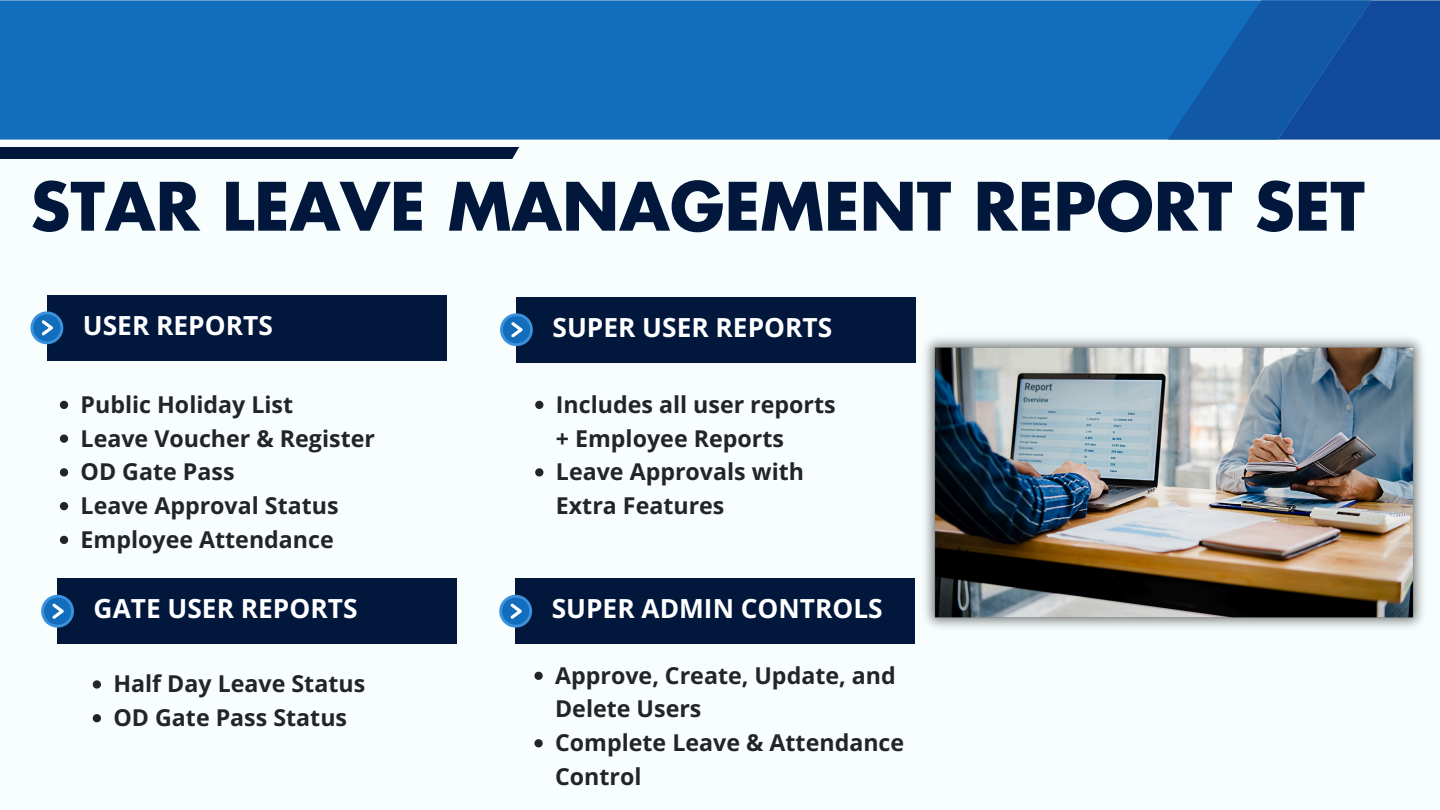
<style>
.page{position:relative;width:1440px;height:810px;background:#f8fefe}
.page>*{position:absolute;margin:0;border:0;box-sizing:border-box;transform-origin:0 0}
.t1{font:700 64.9px "Futura LT Pro";color:#01183c}
.t2{font:700 26.3px "Open Sans";color:#fff}
.t3{font:700 23.2px/33.8px "Open Sans";color:#232427}
</style>
<div class="page">
<div style="left:0;top:0;width:1168px;height:140px;background:#126dbc"></div>
<svg style="left:1168px;top:0;width:271px;height:140px"></svg>
<div style="left:0;top:147px;width:519px;height:11px;background:#01183c"></div>
<div style="left:47px;top:295px;width:399px;height:66px;background:#01183c"></div>
<svg style="left:30px;top:311px;width:33px;height:33px"></svg>
<div style="left:33px;top:314px;width:27px;height:27px;background:#126dbc;border-radius:50%"></div>
<svg style="left:42px;top:320px;width:11px;height:16px"></svg>
<svg style="left:60px;top:401px;width:8px;height:8px"></svg>
<svg style="left:60px;top:435px;width:8px;height:8px"></svg>
<svg style="left:60px;top:468px;width:8px;height:9px"></svg>
<svg style="left:60px;top:502px;width:8px;height:8px"></svg>
<svg style="left:60px;top:536px;width:8px;height:8px"></svg>
<div style="left:516px;top:297px;width:400px;height:66px;background:#01183c"></div>
<svg style="left:500px;top:313px;width:33px;height:33px"></svg>
<div style="left:503px;top:316px;width:27px;height:27px;background:#126dbc;border-radius:50%"></div>
<svg style="left:511px;top:322px;width:12px;height:16px"></svg>
<div style="left:58px;top:578px;width:399px;height:66px;background:#01183c"></div>
<svg style="left:41px;top:595px;width:33px;height:33px"></svg>
<div style="left:44px;top:598px;width:27px;height:27px;background:#126dbc;border-radius:50%"></div>
<svg style="left:52px;top:603px;width:12px;height:16px"></svg>
<div style="left:516px;top:578px;width:399px;height:66px;background:#01183c"></div>
<svg style="left:499px;top:595px;width:33px;height:33px"></svg>
<div style="left:502px;top:598px;width:27px;height:27px;background:#126dbc;border-radius:50%"></div>
<svg style="left:510px;top:603px;width:12px;height:16px"></svg>
<img style="left:925px;top:337px;width:498px;height:291px">
<svg style="left:535px;top:401px;width:8px;height:8px"></svg>
<svg style="left:535px;top:468px;width:8px;height:9px"></svg>
<svg style="left:93px;top:680px;width:8px;height:9px"></svg>
<svg style="left:93px;top:714px;width:8px;height:8px"></svg>
<svg style="left:534px;top:672px;width:9px;height:8px"></svg>
<svg style="left:534px;top:739px;width:9px;height:8px"></svg>
<p class="t1" style="left:30px;top:177px;width:1336px">STAR LEAVE MANAGEMENT REPORT SET</p>
<p class="t2" style="left:83px;top:307px;width:191px">USER REPORTS</p>
<p class="t2" style="left:553px;top:308px;width:281px">SUPER USER REPORTS</p>
<p class="t3" style="left:81px;top:387px;width:214px">Public Holiday List</p>
<h1 class="t3" style="left:81px;top:421px;width:296px">Leave Voucher &amp; Register</h1>
<h2 class="t3" style="left:81px;top:454px;width:155px">OD Gate Pass</h2>
<p class="t3" style="left:81px;top:488px;width:260px">Leave Approval Status</p>
<p class="t3" style="left:81px;top:522px;width:255px">Employee Attendance</p>
<p class="t3" style="left:556px;top:387px;width:281px">Includes all user reports + Employee Reports</p>
<p class="t3" style="left:556px;top:454px;width:250px">Leave Approvals with<br>Extra Features</p>
<p class="t2" style="left:94px;top:590px;width:265px">GATE USER REPORTS</p>
<h2 class="t2" style="left:552px;top:590px;width:333px">SUPER ADMIN CONTROLS</h2>
<p class="t3" style="left:113px;top:666px;width:253px">Half Day Leave Status</p>
<p class="t3" style="left:113px;top:700px;width:235px">OD Gate Pass Status</p>
<p class="t3" style="left:555px;top:658px;width:342px">Approve, Create, Update, and<br>Delete Users</p>
<p class="t3" style="left:555px;top:725px;width:351px">Complete Leave &amp; Attendance<br>Control</p>
</div>
